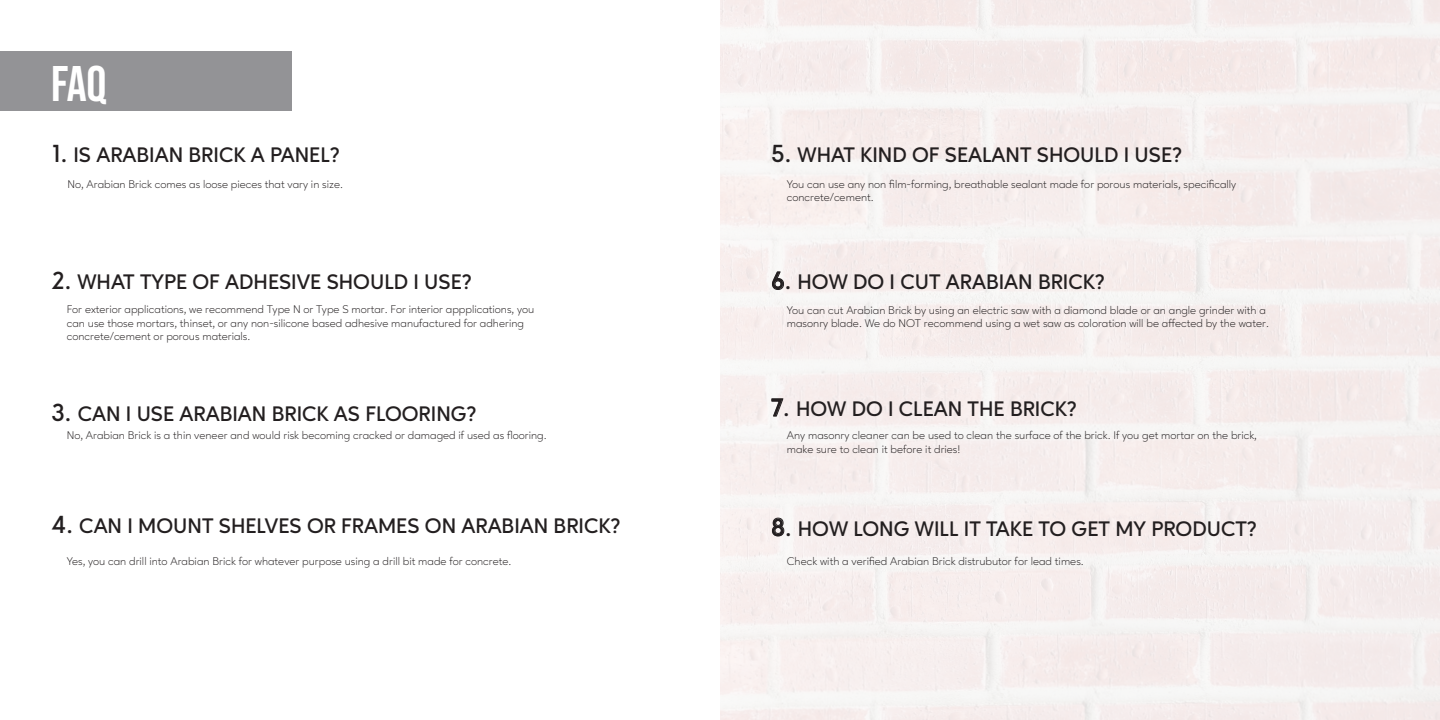
<style>
.page{position:relative;width:1440px;height:720px;background:#fff}
.page>*{position:absolute;margin:0;border:0;box-sizing:border-box;transform-origin:0 0}
.t1{font:700 50px "Bebas Neue Pro";color:#fff}
.t2{font:600 21.25px "Ageo";color:#231f20}
.t3{font:300 11.25px/13.5px "Ageo";color:#231f20}
.s1{font-size:25px}
</style>
<div class="page">
<div style="left:0;top:51px;width:291px;height:60px;background:#939396"></div>
<p class="t1" style="left:51px;top:55px;width:57px">FAQ</p>
<p class="t2" style="left:52px;top:142px;width:290px"><span class="s1">1.</span> IS ARABIAN BRICK A PANEL?</p>
<p class="t2" style="left:771px;top:142px;width:412px"><span class="s1">5.</span> WHAT KIND OF SEALANT SHOULD I USE?</p>
<p class="t3" style="left:68px;top:177px;width:277px">No, Arabian Brick comes as loose pieces that vary in size.</p>
<p class="t3" style="left:787px;top:177px;width:451px">You can use any non film-forming, breathable sealant made for porous materials, specifically concrete/cement.</p>
<p class="t2" style="left:51px;top:270px;width:422px"><span class="s1">2.</span> WHAT TYPE OF ADHESIVE SHOULD I USE?</p>
<p class="t2" style="left:771px;top:270px;width:335px"><span class="s1">6.</span> HOW DO I CUT ARABIAN BRICK?</p>
<p class="t3" style="left:67px;top:303px;width:469px">For exterior applications, we recommend Type N or Type S mortar. For interior appplications, you can use those mortars, thinset, or any non-silicone based adhesive manufactured for adhering concrete/cement or porous materials.</p>
<p class="t3" style="left:787px;top:303px;width:484px">You can cut Arabian Brick by using an electric saw with a diamond blade or an angle grinder with a masonry blade. We do NOT recommend using a wet saw as coloration will be affected by the water.</p>
<p class="t2" style="left:51px;top:402px;width:427px"><span class="s1">3.</span> CAN I USE ARABIAN BRICK AS FLOORING?</p>
<p class="t2" style="left:771px;top:397px;width:307px"><span class="s1">7.</span> HOW DO I CLEAN THE BRICK?</p>
<p class="t3" style="left:67px;top:429px;width:481px">No, Arabian Brick is a thin veneer and would risk becoming cracked or damaged if used as flooring.</p>
<p class="t3" style="left:787px;top:429px;width:472px">Any masonry cleaner can be used to clean the surface of the brick. If you get mortar on the brick, make sure to clean it before it dries!</p>
<p class="t2" style="left:51px;top:514px;width:571px"><span class="s1">4.</span> CAN I MOUNT SHELVES OR FRAMES ON ARABIAN BRICK?</p>
<p class="t3" style="left:67px;top:554px;width:446px">Yes, you can drill into Arabian Brick for whatever purpose using a drill bit made for concrete.</p>
<p class="t2" style="left:771px;top:516px;width:487px"><span class="s1">8.</span> HOW LONG WILL IT TAKE TO GET MY PRODUCT?</p>
<p class="t3" style="left:787px;top:555px;width:299px">Check with a verified Arabian Brick distrubutor for lead times.</p>
</div>
